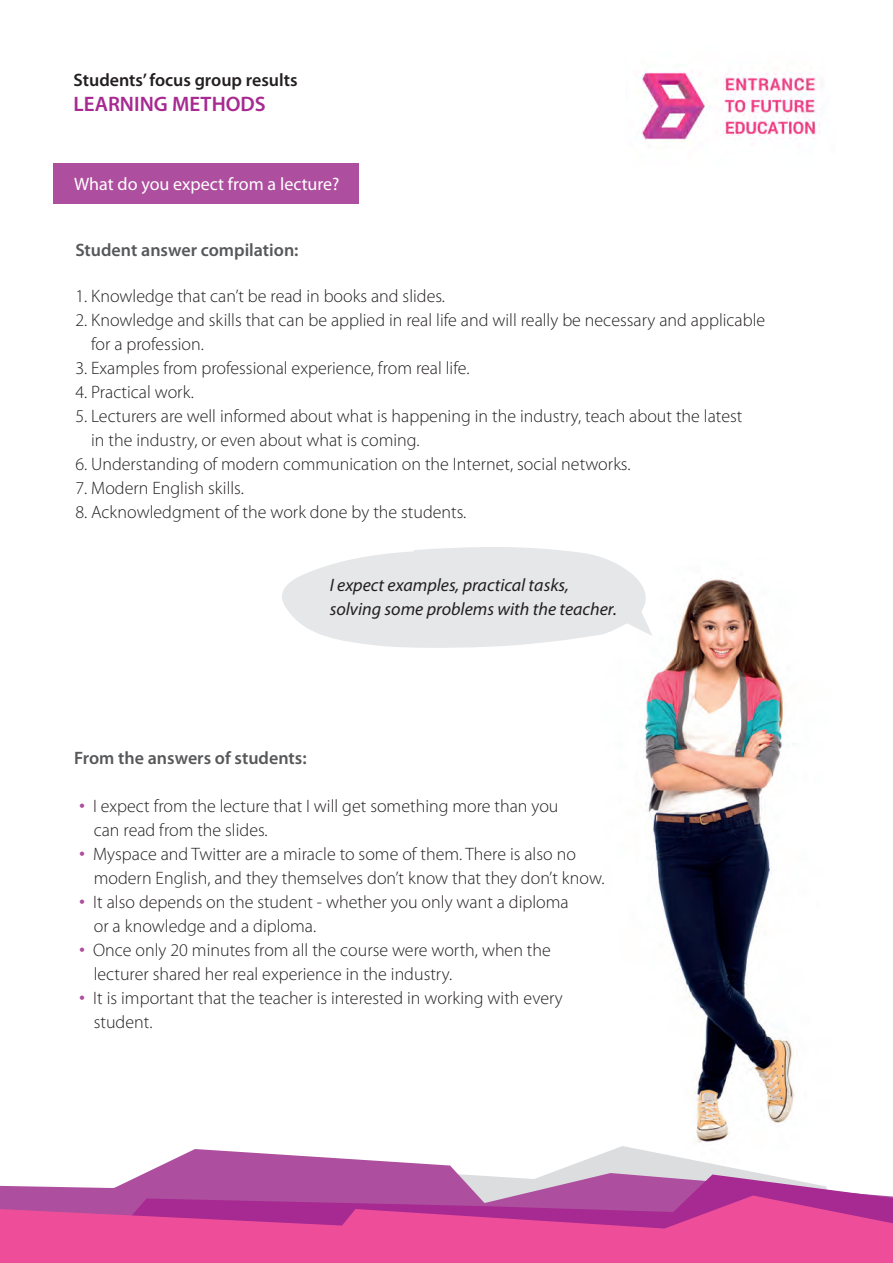
<style>
.page{position:relative;width:893px;height:1263px;background:#fff}
.page>*{position:absolute;margin:0;border:0;box-sizing:border-box;transform-origin:0 0}
.t1{font:600 21px "Myriad Pro";color:#a62a91}
.t2{font:300 18px/24px "Myriad Pro";color:#231f20}
.t3{font:italic 18px/24px "Myriad Pro";color:#231f20}
.t4{font:600 18px "Myriad Pro";color:#57585a}
.t5{font:18px "Myriad Pro";color:#fff}
.t6{font:600 18px "Myriad Pro";color:#231f20}
.s1{font-size:24px;color:#ae4e9e}
</style>
<div class="page">
<img style="left:640px;top:578px;width:155px;height:565px">
<img style="left:639px;top:65px;width:181px;height:77px">
<svg style="left:143px;top:1149px;width:619px;height:25px"></svg>
<svg style="left:0;top:1174px;width:873px;height:21px;fill:#ae4e9e"></svg>
<svg style="left:0;top:1195px;width:893px;height:68px;background:#d84798"></svg>
<div style="left:53px;top:163px;width:306px;height:40px;background:#ae4e9e"></div>
<svg style="left:282px;top:547px;width:370px;height:103px"></svg>
<p class="t6" style="left:73px;top:69px;width:226px">Students’ focus group results</p>
<p class="t1" style="left:74px;top:91px;width:194px">LEARNING METHODS</p>
<p class="t5" style="left:74px;top:173px;width:267px">What do you expect from a lecture?</p>
<p class="t4" style="left:75px;top:239px;width:225px">Student answer compilation:</p>
<p class="t2" style="left:75px;top:284px;width:371px">1. Knowledge that can’t be read in books and slides.</p>
<p class="t2" style="left:91px;top:308px;width:676px;text-indent:-16px">2. Knowledge and skills that can be applied in real life and will really be necessary and applicable for a profession.</p>
<p class="t2" style="left:75px;top:356px;width:396px">3. Examples from professional experience, from real life.</p>
<p class="t2" style="left:75px;top:380px;width:120px">4. Practical work.</p>
<p class="t2" style="left:91px;top:404px;width:653px;text-indent:-16px">5. Lecturers are well informed about what is happening in the industry, teach about the latest in the industry, or even about what is coming.</p>
<p class="t2" style="left:75px;top:452px;width:557px">6. Understanding of modern communication on the Internet, social networks.</p>
<p class="t2" style="left:75px;top:476px;width:170px">7. Modern English skills.</p>
<p class="t2" style="left:75px;top:500px;width:393px">8. Acknowledgment of the work done by the students.</p>
<p class="t3" style="left:330px;top:573px;width:289px">I expect examples, practical tasks, solving some problems with the teacher.</p>
<p class="t4" style="left:74px;top:746px;width:234px">From the answers of students:</p>
<p class="t2" style="left:94px;top:793px;width:466px;text-indent:-14px"><span class="s1">•</span> I expect from the lecture that I will get something more than you can read from the slides.</p>
<p class="t2" style="left:94px;top:841px;width:512px;text-indent:-14px"><span class="s1">•</span> Myspace and Twitter are a miracle to some of them. There is also no modern English, and they themselves don’t know that they don’t know.</p>
<p class="t2" style="left:94px;top:889px;width:476px;text-indent:-14px"><span class="s1">•</span> It also depends on the student - whether you only want a diploma or a knowledge and a diploma.</p>
<p class="t2" style="left:94px;top:937px;width:459px;text-indent:-14px"><span class="s1">•</span> Once only 20 minutes from all the course were worth, when the lecturer shared her real experience in the industry.</p>
<p class="t2" style="left:94px;top:985px;width:471px;text-indent:-14px"><span class="s1">•</span> It is important that the teacher is interested in working with every student.</p>
</div>
